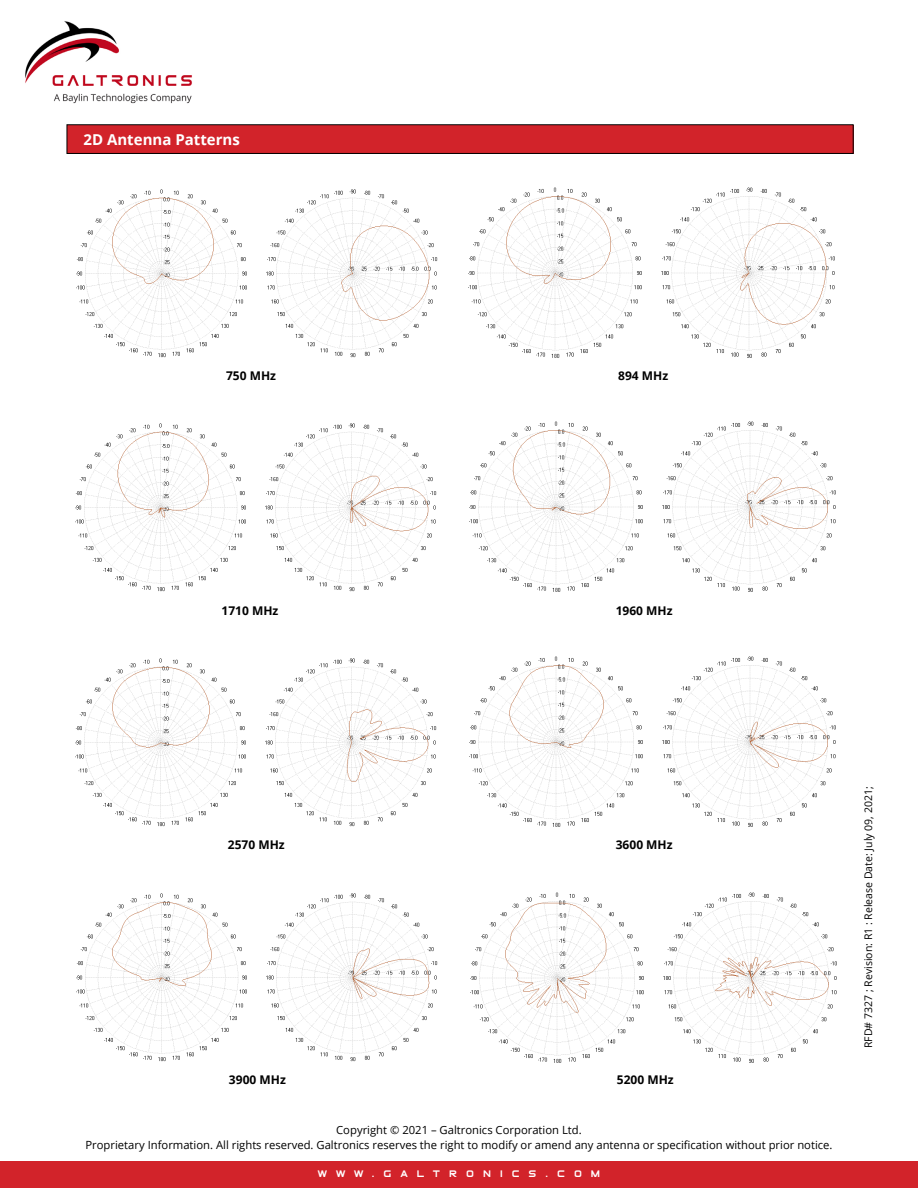
<style>
.page{position:relative;width:918px;height:1188px;background:#fff}
.page>*{position:absolute;margin:0;border:0;box-sizing:border-box;transform-origin:0 0}
.t1{font:700 15px "Open Sans";color:#fff}
.t2{font:700 12px "Open Sans";color:#000}
.t3{font:11.25px/15px "Open Sans";color:#000;text-align:center}
.t4{font:10.5px "Open Sans";color:#000}
.t5{font:9px "Elemental End";letter-spacing:1em;color:#fff}
</style>
<div class="page">
<div style="left:0;top:1161px;width:918px;height:27px;background:#d2232a"></div>
<img style="left:25px;top:21px;width:167px;height:83px">
<img style="left:76px;top:189px;width:362px;height:169px">
<img style="left:468px;top:187px;width:367px;height:171px">
<div style="left:67px;top:125px;width:786px;height:28px;background:#d2232a"></div>
<div style="left:67px;top:124px;width:787px;height:30px;border:1px solid #000"></div>
<img style="left:75px;top:423px;width:362px;height:169px">
<img style="left:469px;top:421px;width:367px;height:171px">
<img style="left:75px;top:658px;width:362px;height:169px">
<img style="left:469px;top:656px;width:367px;height:171px">
<img style="left:76px;top:893px;width:362px;height:169px">
<img style="left:470px;top:892px;width:367px;height:171px">
<p class="t1" style="left:84px;top:129px;width:158px">2D Antenna Patterns</p>
<p class="t2" style="left:226px;top:367px;width:52px">750 MHz</p>
<p class="t2" style="left:618px;top:367px;width:52px">894 MHz</p>
<p class="t2" style="left:221px;top:602px;width:58px">1710 MHz</p>
<p class="t2" style="left:616px;top:602px;width:58px">1960 MHz</p>
<p class="t2" style="left:228px;top:836px;width:58px">2570 MHz</p>
<p class="t2" style="left:616px;top:836px;width:58px">3600 MHz</p>
<p class="t2" style="left:229px;top:1071px;width:58px">3900 MHz</p>
<p class="t2" style="left:617px;top:1071px;width:58px">5200 MHz</p>
<p class="t3" style="left:85px;top:1122px;width:749px">Copyright © 2021 – Galtronics Corporation Ltd.<br>Proprietary Information. All rights reserved. Galtronics reserves the right to modify or amend any antenna or specification without prior notice.</p>
<p class="t5" style="left:318px;top:1168px;width:284px">WWW.GALTRONICS.COM</p>
<p class="t4" style="left:861px;top:1048px;width:263px;rotate:-90deg">RFD# 7327 ; Revision: R1 : Release Date: July 09, 2021;</p>
</div>
